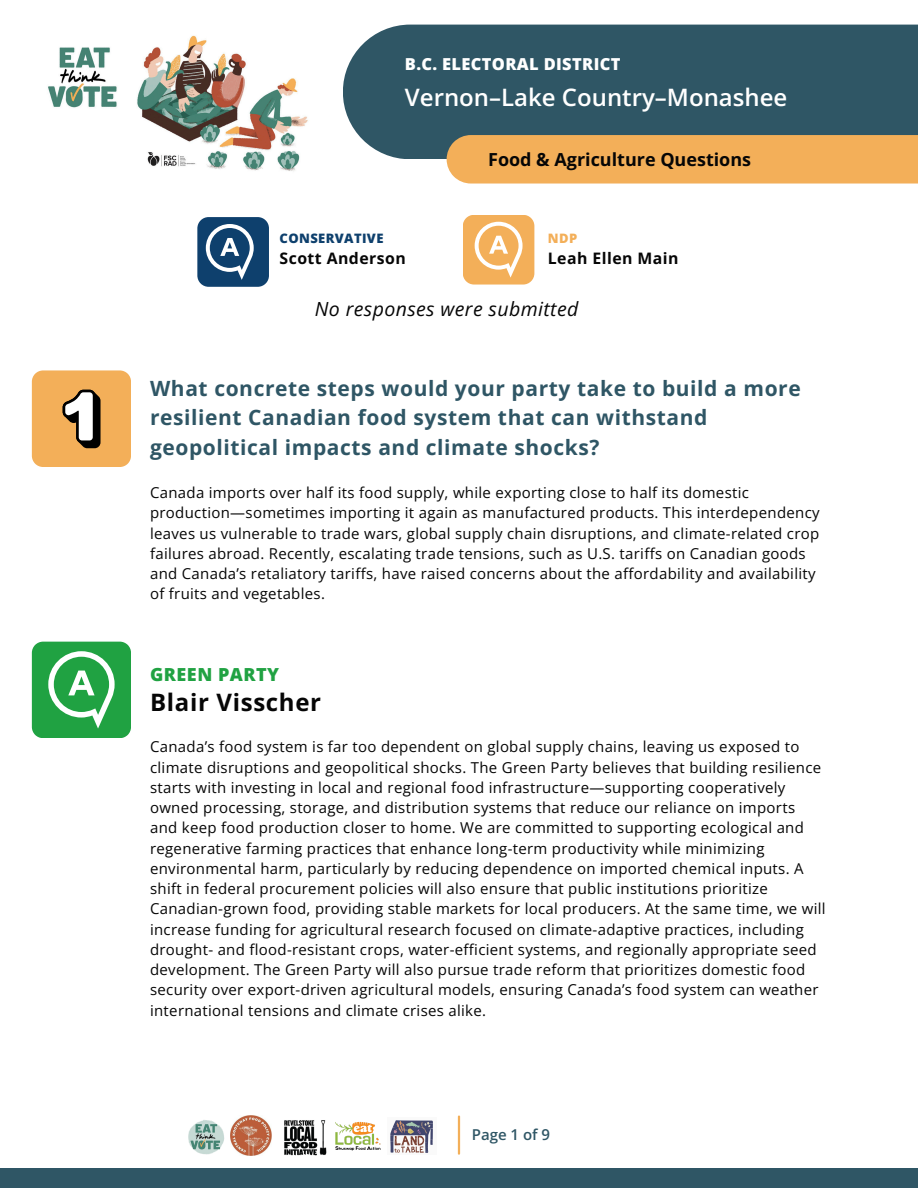
<style>
.page{position:relative;width:918px;height:1188px;background:#fff}
.page>*{position:absolute;margin:0;border:0;box-sizing:border-box;transform-origin:0 0}
.t1{font:600 24px "Open Sans";color:#fff}
.t2{font:700 24px "Open Sans";letter-spacing:.03em;color:#060606}
.t3{font:700 21px/29.2px "Open Sans";letter-spacing:.03em;color:#2f5665}
.t4{font:italic 19.5px "Open Sans";letter-spacing:.02em;color:#060606}
.t5{font:700 18px "Open Sans";color:#060606}
.t6{font:800 18px "Open Sans";letter-spacing:.03em;color:#20a242}
.t7{font:800 16.5px "Open Sans";letter-spacing:.02em;color:#fff}
.t8{font:700 15.75px "Open Sans";letter-spacing:.03em;color:#060606}
.t9{font:15px/20.2px "Open Sans";letter-spacing:.02em;color:#060606}
.t10{font:600 15px "Open Sans";color:#2f5665}
.t11{font:800 13.05px "Open Sans";letter-spacing:.03em;color:#0e406d}
.t12{font:800 13.05px "Open Sans";color:#f3af59}
</style>
<div class="page">
<div style="left:343px;top:25px;width:575px;height:134px;background:#2f5665"></div>
<img style="left:48px;top:35px;width:260px;height:136px">
<hr style="left:458px;top:1117px;width:2px;height:37px;background:#f3af59">
<div style="left:0;top:1168px;width:918px;height:20px;background:#2f5665"></div>
<div style="left:447px;top:135px;width:471px;height:49px;background:#f3af59"></div>
<svg style="left:32px;top:370px;width:99px;height:97px;background:#e0a862"></svg>
<div style="left:197px;top:217px;width:72px;height:70px;background:#0e406d;border-radius:11px"></div>
<svg style="left:206px;top:224px;width:48px;height:56px"></svg>
<svg style="left:32px;top:642px;width:99px;height:96px;background:#44b160"></svg>
<div style="left:463px;top:215px;width:71px;height:70px;background:#f3af59;border-radius:11px"></div>
<svg style="left:475px;top:222px;width:48px;height:56px"></svg>
<img style="left:188px;top:1120px;width:43px;height:35px">
<img style="left:390px;top:1120px;width:43px;height:33px">
<img style="left:335px;top:1121px;width:46px;height:30px">
<img style="left:284px;top:1120px;width:42px;height:36px">
<img style="left:231px;top:1115px;width:40px;height:41px">
<h1 class="t7" style="left:405px;top:52px;width:217px">B.C. ELECTORAL DISTRICT</h1>
<h4 class="t1" style="left:405px;top:80px;width:384px">Vernon–Lake Country–Monashee</h4>
<h6 class="t5" style="left:488px;top:147px;width:265px">Food &amp; Agriculture Questions</h6>
<p class="t11" style="left:280px;top:229px;width:105px">CONSERVATIVE</p>
<p class="t8" style="left:280px;top:247px;width:128px">Scott Anderson</p>
<h6 class="t4" style="left:315px;top:295px;width:265px">No responses were submitted</h6>
<h2 class="t12" style="left:548px;top:229px;width:31px">NDP</h2>
<h2 class="t8" style="left:548px;top:247px;width:132px">Leah Ellen Main</h2>
<p class="t3" style="left:150px;top:373px;width:652px">What concrete steps would your party take to build a more resilient Canadian food system that can withstand geopolitical impacts and climate shocks?</p>
<p class="t9" style="left:150px;top:482px;width:671px">Canada imports over half its food supply, while exporting close to half its domestic production—sometimes importing it again as manufactured products. This interdependency leaves us vulnerable to trade wars, global supply chain disruptions, and climate-related crop failures abroad. Recently, escalating trade tensions, such as U.S. tariffs on Canadian goods and Canada’s retaliatory tariffs, have raised concerns about the affordability and availability of fruits and vegetables.</p>
<h3 class="t6" style="left:150px;top:661px;width:131px">GREEN PARTY</h3>
<h3 class="t2" style="left:150px;top:685px;width:173px">Blair Visscher</h3>
<p class="t9" style="left:150px;top:736px;width:677px">Canada’s food system is far too dependent on global supply chains, leaving us exposed to climate disruptions and geopolitical shocks. The Green Party believes that building resilience starts with investing in local and regional food infrastructure—supporting cooperatively owned processing, storage, and distribution systems that reduce our reliance on imports and keep food production closer to home. We are committed to supporting ecological and regenerative farming practices that enhance long-term productivity while minimizing environmental harm, particularly by reducing dependence on imported chemical inputs. A shift in federal procurement policies will also ensure that public institutions prioritize Canadian-grown food, providing stable markets for local producers. At the same time, we will increase funding for agricultural research focused on climate-adaptive practices, including drought- and flood-resistant crops, water-efficient systems, and regionally appropriate seed development. The Green Party will also pursue trade reform that prioritizes domestic food security over export-driven agricultural models, ensuring Canada’s food system can weather international tensions and climate crises alike.</p>
<h5 class="t10" style="left:472px;top:1124px;width:80px">Page 1 of 9</h5>
</div>
